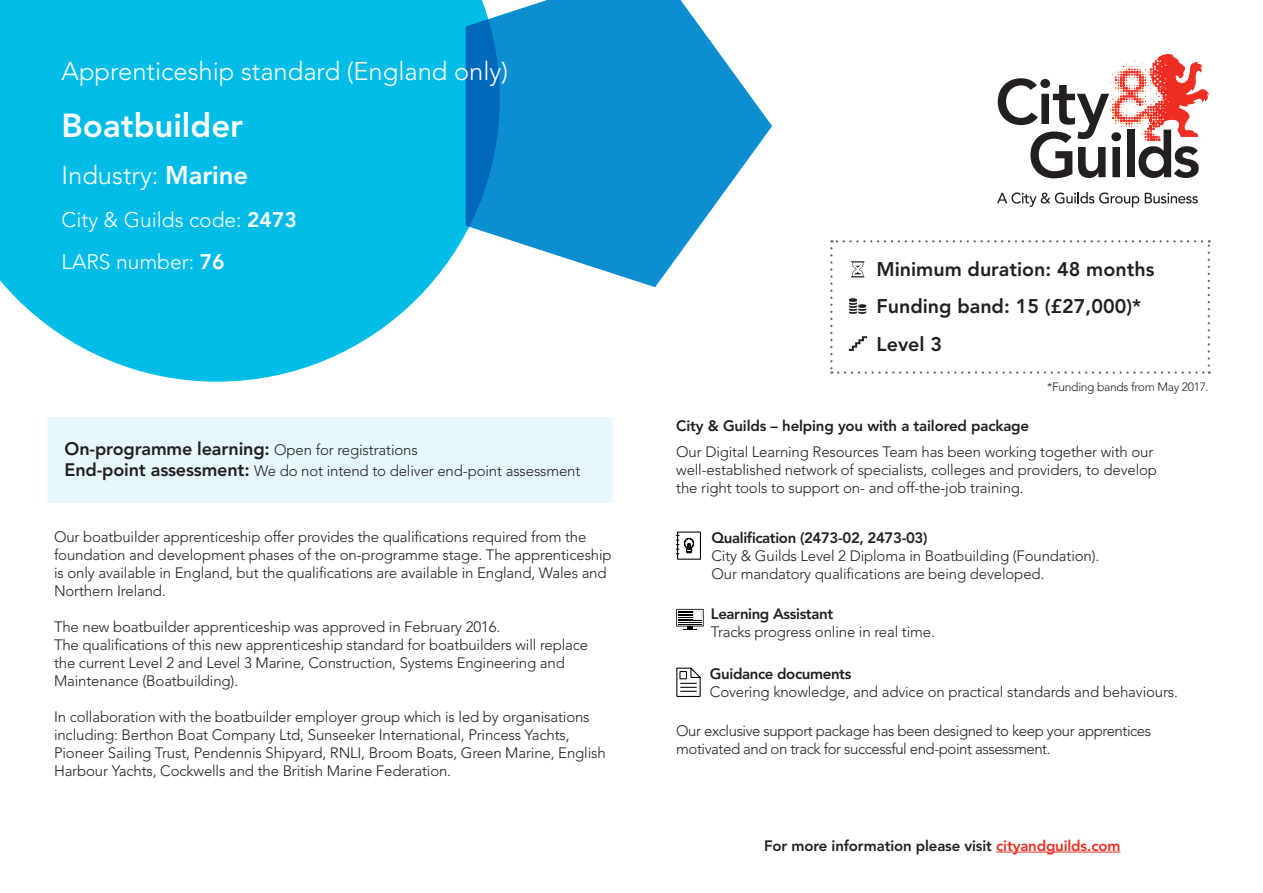
<style>
.page{position:relative;width:1263px;height:893px;background:#fff}
.page>*{position:absolute;margin:0;border:0;box-sizing:border-box;transform-origin:0 0}
.t1{font:800 33px "Avenir LT Std";color:#fff}
.t2{font:300 25.5px "Avenir LT Std";color:#fff}
.t3{font:300 21px "Avenir LT Std";color:#fff}
.t4{font:800 19.65px/37.5px "Avenir LT Std";color:#231f20}
.t5{font:800 18px "Avenir LT Std";letter-spacing:-.01em;color:#231f20}
.t6{font:300 15px/18px "Avenir LT Std";letter-spacing:-.01em;color:#231f20}
.t7{font:800 15px "Avenir LT Std";letter-spacing:-.01em;color:#231f20}
.t8{font:300 15px/18px "Avenir LT Std";letter-spacing:-.03em;color:#231f20}
.t9{font:300 12px "Avenir LT Std";letter-spacing:-.025em;color:#231f20}
.s1{font-weight:800}
.s2{font-weight:300;font-size:15px}
.s3{font-weight:800;font-size:18px}
.s4{color:#ee2e22}
</style>
<div class="page">
<svg style="left:0;top:0;width:466px;height:382px;background:#1ac2ea"></svg>
<svg style="left:466px;top:0;width:306px;height:287px;fill:#0d8ed0"></svg>
<hr style="left:996px;top:852px;width:124px;height:1px;background:#ee2e22">
<svg style="left:830px;top:240px;width:380px;height:134px"></svg>
<div style="left:47px;top:417px;width:566px;height:85px;background:#e6f8fc"></div>
<svg style="left:676px;top:667px;width:25px;height:30px"></svg>
<svg style="left:676px;top:531px;width:25px;height:29px"></svg>
<svg style="left:676px;top:609px;width:28px;height:21px"></svg>
<svg style="left:998px;top:54px;width:211px;height:124px"></svg>
<svg style="left:997px;top:192px;width:142px;height:16px"></svg>
<svg style="left:1145px;top:193px;width:53px;height:10px"></svg>
<p class="t2" style="left:62px;top:56px;width:448px">Apprenticeship standard (England only)</p>
<p class="t1" style="left:62px;top:106px;width:183px">Boatbuilder</p>
<p class="t2" style="left:62px;top:161px;width:188px">Industry: <span class="s1">Marine</span></p>
<p class="t3" style="left:62px;top:207px;width:237px">City &amp; Guilds code: <span class="s1">2473</span></p>
<p class="t3" style="left:62px;top:249px;width:165px">LARS number: <span class="s1">76</span></p>
<p class="t5" style="left:65px;top:438px;width:355px">On-programme learning: <span class="s2">Open for registrations</span></p>
<p class="t6" style="left:65px;top:462px;width:517px"><span class="s3">End-point assessment:</span> We do not intend to deliver end-point assessment</p>
<p class="t6" style="left:54px;top:528px;width:559px">Our boatbuilder apprenticeship offer provides the qualifications required from the foundation and development phases of the on-programme stage. The apprenticeship is only available in England, but the qualifications are available in England, Wales and Northern Ireland.</p>
<p class="t6" style="left:54px;top:618px;width:536px">The new boatbuilder apprenticeship was approved in February 2016.<br>The qualifications of this new apprenticeship standard for boatbuilders will replace the current Level 2 and Level 3 Marine, Construction, Systems Engineering and Maintenance (Boatbuilding).</p>
<p class="t6" style="left:54px;top:708px;width:553px">In collaboration with the boatbuilder employer group which is led by organisations including: Berthon Boat Company Ltd, Sunseeker International, Princess Yachts, Pioneer Sailing Trust, Pendennis Shipyard, RNLI, Broom Boats, Green Marine, English Harbour Yachts, Cockwells and the British Marine Federation.</p>
<p class="t4" style="left:876px;top:250px;width:279px">Minimum duration: 48 months</p>
<p class="t4" style="left:876px;top:287px;width:266px">Funding band: 15 (£27,000)*<br>Level 3</p>
<p class="t9" style="left:1047px;top:380px;width:163px">*Funding bands from May 2017.</p>
<p class="t7" style="left:676px;top:416px;width:354px">City &amp; Guilds – helping you with a tailored package</p>
<p class="t6" style="left:676px;top:443px;width:482px">Our Digital Learning Resources Team has been working together with our well-established network of specialists, colleges and providers, to develop the right tools to support on- and off-the-job training.</p>
<p class="t7" style="left:711px;top:529px;width:217px">Qualification (2473-02, 2473-03)</p>
<p class="t6" style="left:711px;top:547px;width:389px">City &amp; Guilds Level 2 Diploma in Boatbuilding (Foundation).<br>Our mandatory qualifications are being developed.</p>
<p class="t7" style="left:711px;top:605px;width:124px">Learning Assistant</p>
<p class="t6" style="left:711px;top:623px;width:226px">Tracks progress online in real time.</p>
<p class="t7" style="left:710px;top:665px;width:143px">Guidance documents</p>
<p class="t6" style="left:710px;top:683px;width:470px">Covering knowledge, and advice on practical standards and behaviours.</p>
<p class="t8" style="left:676px;top:722px;width:476px">Our exclusive support package has been designed to keep your apprentices motivated and on track for successful end-point assessment.</p>
<p class="t7" style="left:764px;top:836px;width:358px">For more information please visit <span class="s4">cityandguilds.com</span></p>
</div>
